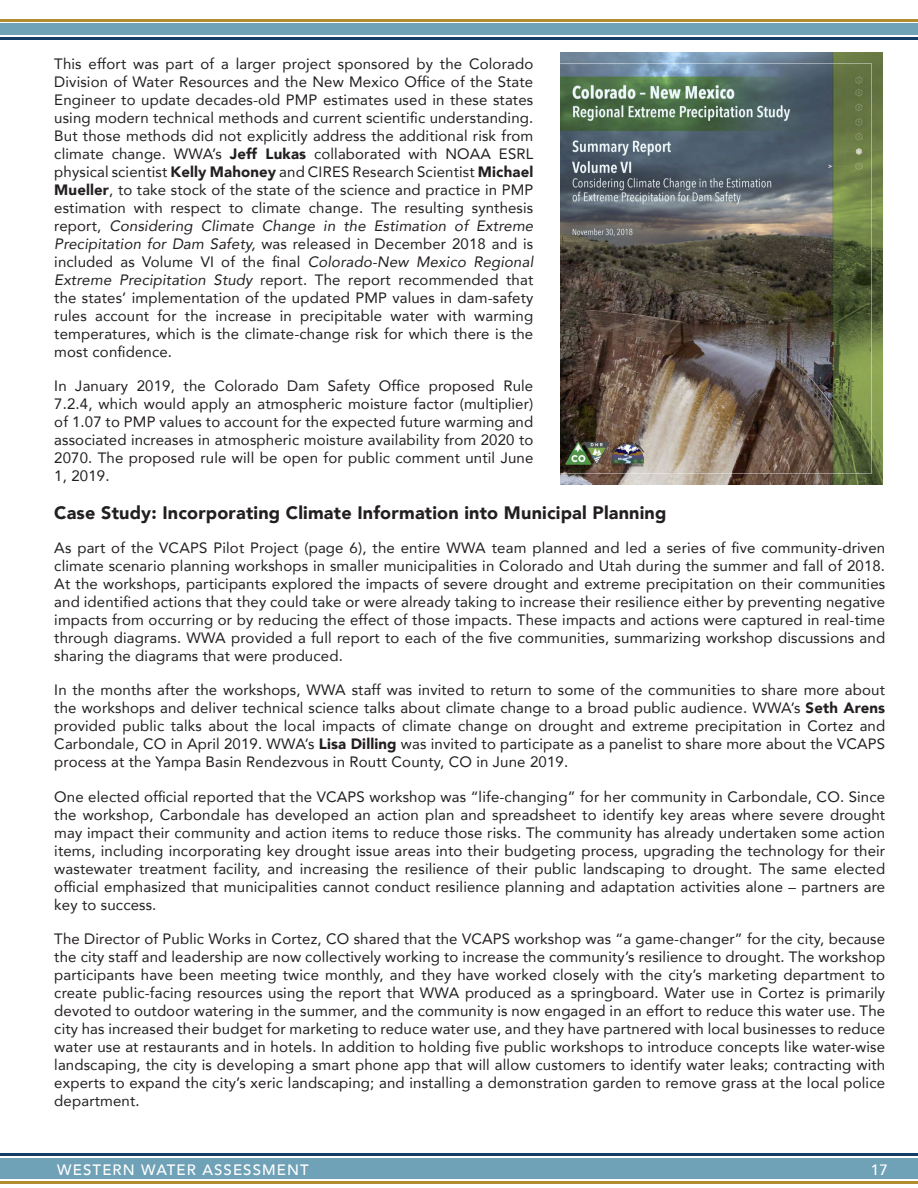
<style>
.page{position:relative;width:918px;height:1188px;background:#fff}
.page>*{position:absolute;margin:0;border:0;box-sizing:border-box;transform-origin:0 0}
.Body{font:900 18px "Avenir";letter-spacing:.01em;color:#231f20}
.Body-2{font:15px/18px "Avenir";letter-spacing:.01em;color:#231f20;text-align:justify}
.Document_Information{font:500 15px "Avenir";letter-spacing:.075em;color:#fff}
.s1{font-weight:900}
.s2{font-style:italic}
</style>
<div class="page">
<img style="left:560px;top:52px;width:322px;height:433px">
<div style="left:0;top:1159px;width:918px;height:20px;background:#6fa1b7"></div>
<div style="left:0;top:23px;width:918px;height:11px;background:#6fa1b7"></div>
<hr style="left:0;top:37px;width:918px;height:3px;background:#143d67">
<hr style="left:0;top:1153px;width:918px;height:3px;background:#143d67">
<hr style="left:0;top:1181px;width:918px;height:3px;background:#b18d2f">
<hr style="left:0;top:19px;width:918px;height:3px;background:#b18d2f">
<p class="Body-2" style="left:54px;top:54px;width:481px">This effort was part of a larger project sponsored by the Colorado Division of Water Resources and the New Mexico Office of the State Engineer to update decades-old PMP estimates used in these states using modern technical methods and current scientific understanding.<br>But those methods did not explicitly address the additional risk from climate change. WWA’s <span class="s1">Jeff Lukas</span> collaborated with NOAA ESRL physical scientist <span class="s1">Kelly Mahoney</span> and CIRES Research Scientist <span class="s1">Michael Mueller</span>, to take stock of the state of the science and practice in PMP estimation with respect to climate change. The resulting synthesis report, <span class="s2">Considering Climate Change in the Estimation of Extreme Precipitation for Dam Safety,</span> was released in December 2018 and is included as Volume VI of the final <span class="s2">Colorado-New Mexico Regional Extreme Precipitation Study</span> report. The report recommended that the states’ implementation of the updated PMP values in dam-safety rules account for the increase in precipitable water with warming temperatures, which is the climate-change risk for which there is the most confidence.</p>
<p class="Body-2" style="left:54px;top:377px;width:481px">In January 2019, the Colorado Dam Safety Office proposed Rule 7.2.4, which would apply an atmospheric moisture factor (multiplier) of 1.07 to PMP values to account for the expected future warming and associated increases in atmospheric moisture availability from 2020 to 2070. The proposed rule will be open for public comment until June 1, 2019.</p>
<p class="Body" style="left:54px;top:497px;width:614px">Case Study: Incorporating Climate Information into Municipal Planning</p>
<p class="Body-2" style="left:54px;top:539px;width:832px">As part of the VCAPS Pilot Project (page 6), the entire WWA team planned and led a series of five community-driven climate scenario planning workshops in smaller municipalities in Colorado and Utah during the summer and fall of 2018.<br>At the workshops, participants explored the impacts of severe drought and extreme precipitation on their communities and identified actions that they could take or were already taking to increase their resilience either by preventing negative impacts from occurring or by reducing the effect of those impacts. These impacts and actions were captured in real-time through diagrams. WWA provided a full report to each of the five communities, summarizing workshop discussions and sharing the diagrams that were produced.</p>
<p class="Body-2" style="left:54px;top:681px;width:832px">In the months after the workshops, WWA staff was invited to return to some of the communities to share more about the workshops and deliver technical science talks about climate change to a broad public audience. WWA’s <span class="s1">Seth Arens </span>provided public talks about the local impacts of climate change on drought and extreme precipitation in Cortez and Carbondale, CO in April 2019. WWA’s <span class="s1">Lisa Dilling</span> was invited to participate as a panelist to share more about the VCAPS process at the Yampa Basin Rendezvous in Routt County, CO in June 2019.</p>
<p class="Body-2" style="left:54px;top:787px;width:832px">One elected official reported that the VCAPS workshop was “life-changing” for her community in Carbondale, CO. Since the workshop, Carbondale has developed an action plan and spreadsheet to identify key areas where severe drought may impact their community and action items to reduce those risks. The community has already undertaken some action items, including incorporating key drought issue areas into their budgeting process, upgrading the technology for their wastewater treatment facility, and increasing the resilience of their public landscaping to drought. The same elected official emphasized that municipalities cannot conduct resilience planning and adaptation activities alone – partners are key to success.</p>
<p class="Body-2" style="left:54px;top:929px;width:832px">The Director of Public Works in Cortez, CO shared that the VCAPS workshop was “a game-changer” for the city, because the city staff and leadership are now collectively working to increase the community’s resilience to drought. The workshop participants have been meeting twice monthly, and they have worked closely with the city’s marketing department to create public-facing resources using the report that WWA produced as a springboard. Water use in Cortez is primarily devoted to outdoor watering in the summer, and the community is now engaged in an effort to reduce this water use. The city has increased their budget for marketing to reduce water use, and they have partnered with local businesses to reduce water use at restaurants and in hotels. In addition to holding five public workshops to introduce concepts like water-wise landscaping, the city is developing a smart phone app that will allow customers to identify water leaks; contracting with experts to expand the city’s xeric landscaping; and installing a demonstration garden to remove grass at the local police department.</p>
<p class="Document_Information" style="left:57px;top:1157px;width:253px">WESTERN WATER ASSESSMENT</p>
<p class="Document_Information" style="left:871px;top:1157px;width:18px">17</p>
</div>
